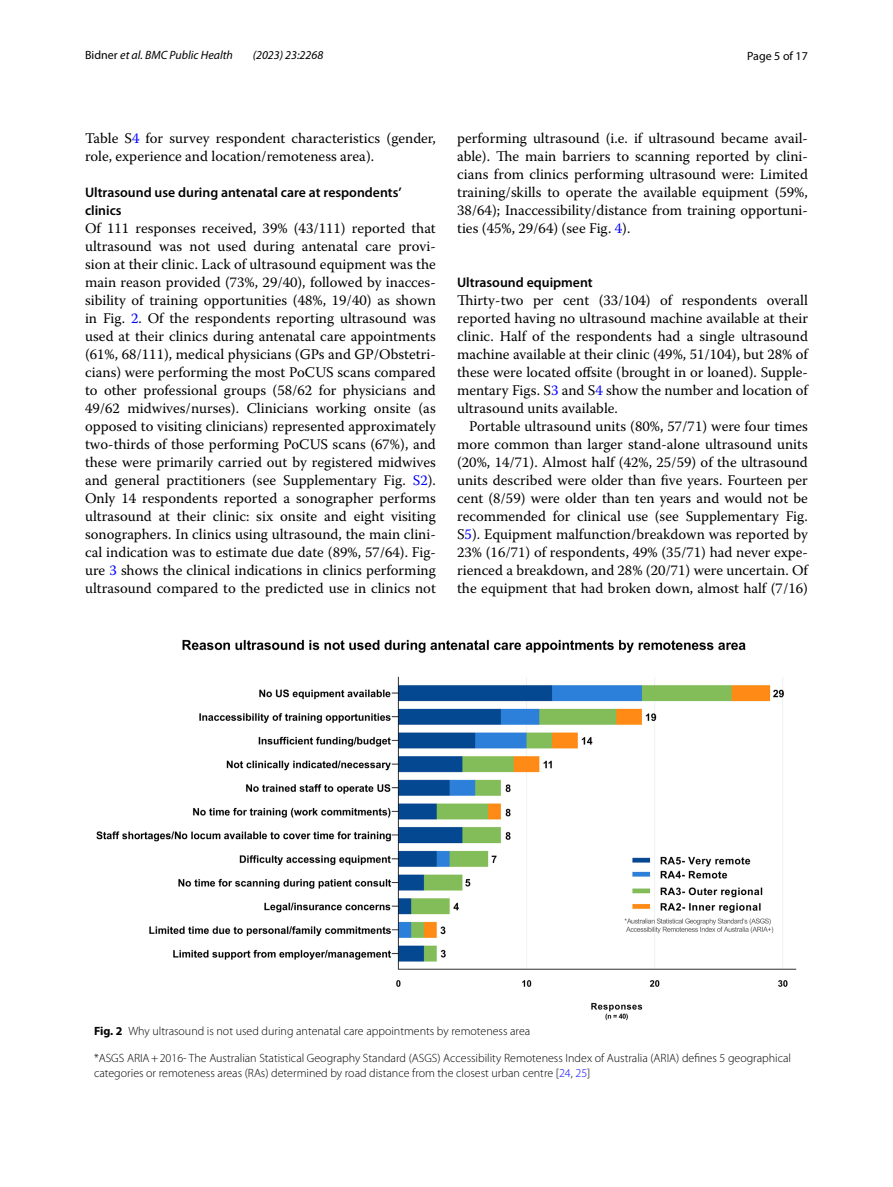
<style>
.page{position:relative;width:893px;height:1187px;background:#fff}
.page>*{position:absolute;margin:0;border:0;box-sizing:border-box;transform-origin:0 0}
.t1{font:14.7px/18px "Warnock Pro";color:#000;text-align:justify}
.t2{font:600 13.8px/18px "Myriad Pro";color:#000}
.t3{font:300 12px/15px "Myriad Pro";color:#000}
.t4{font:italic 12px "Myriad Pro";color:#000}
.t5{font:12px "Myriad Pro";color:#000}
.s1{font-style:normal}
.s2{color:#00f}
.s3{font-weight:700}
</style>
<div class="page">
<img style="left:96px;top:639px;width:701px;height:380px">
<p class="t4" style="left:85px;top:48px;width:149px"><span class="s1">Bidner</span> et al. BMC Public Health</p>
<p class="t4" style="left:253px;top:48px;width:72px">(2023) 23:2268</p>
<p class="t5" style="left:747px;top:48px;width:62px">Page 5 of 17</p>
<p class="t1" style="left:85px;top:128px;width:352px">Table S<span class="s2">4</span> for survey respondent characteristics (gender, role, experience and location/remoteness area).</p>
<p class="t2" style="left:85px;top:183px;width:318px">Ultrasound use during antenatal care at respondents’ clinics</p>
<p class="t1" style="left:85px;top:218px;width:352px">Of 111 responses received, 39% (43/111) reported that ultrasound was not used during antenatal care provi&shy;sion at their clinic. Lack of ultrasound equipment was the main reason provided (73%, 29/40), followed by inacces&shy;sibility of training opportunities (48%, 19/40) as shown in Fig. <span class="s2">2</span>. Of the respondents reporting ultrasound was used at their clinics during antenatal care appointments (61%, 68/111), medical physicians (GPs and GP/Obstetri&shy;cians) were performing the most PoCUS scans compared to other professional groups (58/62 for physicians and 49/62 midwives/nurses). Clinicians working onsite (as opposed to visiting clinicians) represented approximately two-thirds of those performing PoCUS scans (67%), and these were primarily carried out by registered midwives and general practitioners (see Supplementary Fig. <span class="s2">S2</span>).<br>Only 14 respondents reported a sonographer performs ultrasound at their clinic: six onsite and eight visiting sonographers. In clinics using ultrasound, the main clini&shy;cal indication was to estimate due date (89%, 57/64). Fig&shy;ure <span class="s2">3</span> shows the clinical indications in clinics performing ultrasound compared to the predicted use in clinics not</p>
<p class="t1" style="left:457px;top:128px;width:352px">performing ultrasound (i.e. if ultrasound became avail&shy;able). The main barriers to scanning reported by clini&shy;cians from clinics performing ultrasound were: Limited training/skills to operate the available equipment (59%, 38/64); Inaccessibility/distance from training opportuni&shy;ties (45%, 29/64) (see Fig. <span class="s2">4</span>).</p>
<p class="t2" style="left:457px;top:273px;width:137px">Ultrasound equipment</p>
<p class="t1" style="left:457px;top:290px;width:352px">Thirty-two per cent (33/104) of respondents overall reported having no ultrasound machine available at their clinic. Half of the respondents had a single ultrasound machine available at their clinic (49%, 51/104), but 28% of these were located offsite (brought in or loaned). Supple&shy;mentary Figs. S<span class="s2">3</span> and S<span class="s2">4</span> show the number and location of ultrasound units available.</p>
<p class="t1" style="left:457px;top:416px;width:352px;text-indent:12px">Portable ultrasound units (80%, 57/71) were four times more common than larger stand-alone ultrasound units (20%, 14/71). Almost half (42%, 25/59) of the ultrasound units described were older than five years. Fourteen per cent (8/59) were older than ten years and would not be recommended for clinical use (see Supplementary Fig.<br>S<span class="s2">5</span>). Equipment malfunction/breakdown was reported by 23% (16/71) of respondents, 49% (35/71) had never expe&shy;rienced a breakdown, and 28% (20/71) were uncertain. Of the equipment that had broken down, almost half (7/16)</p>
<p class="t3" style="left:94px;top:1023px;width:438px"><span class="s3">Fig. 2</span> Why ultrasound is not used during antenatal care appointments by remoteness area</p>
<p class="t3" style="left:94px;top:1050px;width:699px">*ASGS ARIA+2016- The Australian Statistical Geography Standard (ASGS) Accessibility Remoteness Index of Australia (ARIA) defines 5 geographical categories or remoteness areas (RAs) determined by road distance from the closest urban centre [<span class="s2">24</span>, <span class="s2">25</span>]</p>
</div>
